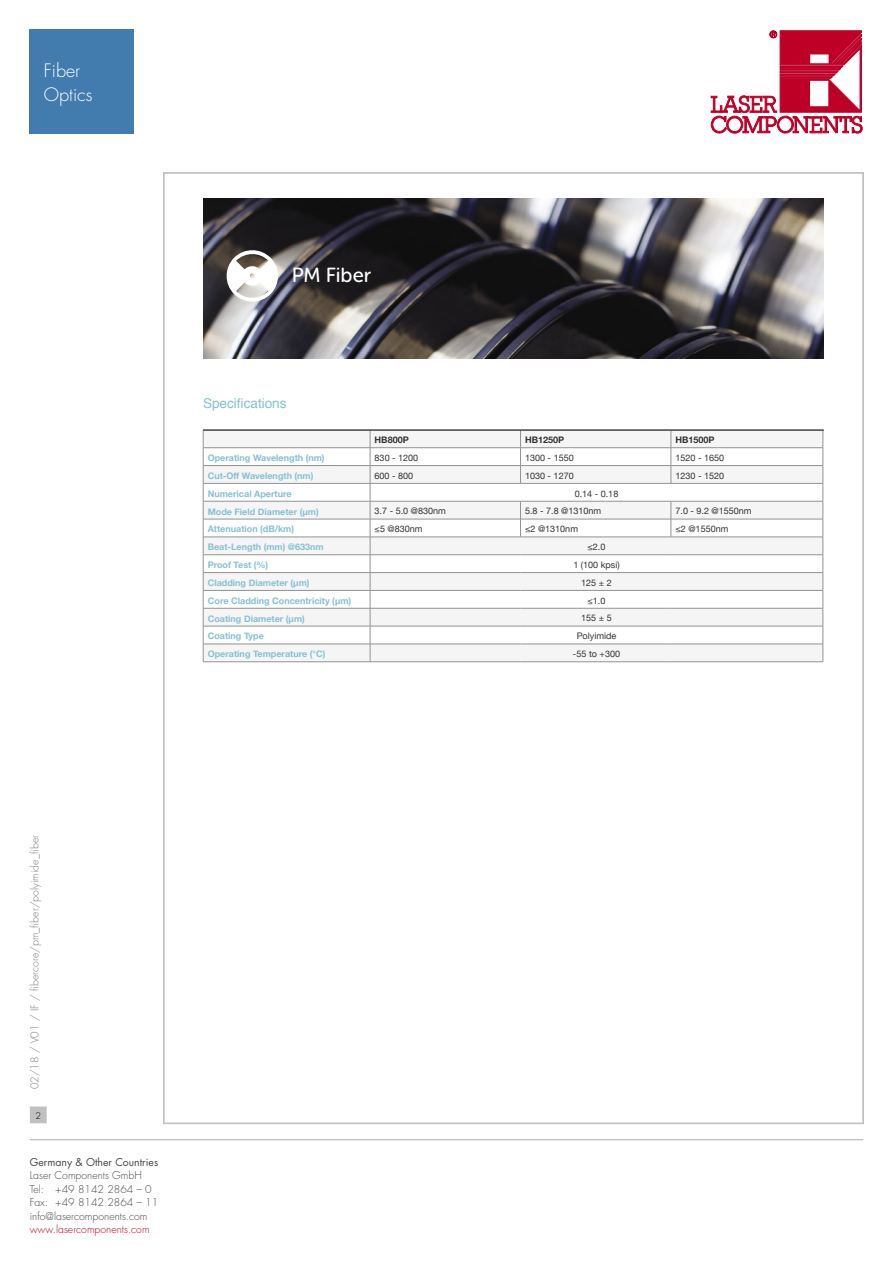
<style>
.page{position:relative;width:893px;height:1263px;background:#fff}
.page>*{position:absolute;margin:0;border:0;box-sizing:border-box;transform-origin:0 0}
.t1{font:20.25px "Museo Sans Rounded 500";letter-spacing:-.005em;color:#fff}
.t2{font:300 18px/24px "Futura Std";color:#fff}
.t3{font:13.5px "Helvetica";color:#87c0d3}
.t4{font:300 10.5px/13.5px "Futura Std";color:#484848}
.t5{font:300 10.5px "Futura Std";color:#7c7c7c}
.t6{font:300 10.5px "Futura Std";color:#be0027}
.t7{font:10.5px "Futura Std";color:#484848}
.t8{font:700 9px "Helvetica Neue";color:#87c0d3}
.t9{font:9px "Helvetica Neue";color:#343231}
.t10{font:700 9px "Helvetica Neue";color:#343231}
.t11{font:300 9px "Futura Std";color:#000}
</style>
<div class="page">
<svg style="left:710px;top:30px;width:153px;height:104px"></svg>
<svg style="left:711px;top:31px;width:151px;height:102px"></svg>
<hr style="left:30px;top:1139px;width:833px;height:1px;background:#c0c0c0">
<div style="left:31px;top:1107px;width:15px;height:16px;background:#c0c0c0"></div>
<div style="left:30px;top:1106px;width:17px;height:17px;border:1px solid #c0c0c0"></div>
<svg style="left:204px;top:431px;width:619px;height:230px;fill:#f5f5f5"></svg>
<hr style="left:203px;top:447px;width:167px;height:1px;background:#939393">
<hr style="left:370px;top:447px;width:150px;height:1px;background:#939393">
<hr style="left:520px;top:447px;width:151px;height:1px;background:#939393">
<hr style="left:671px;top:447px;width:152px;height:1px;background:#939393">
<hr style="left:203px;top:465px;width:167px;height:1px;background:#939393">
<hr style="left:370px;top:465px;width:150px;height:1px;background:#939393">
<hr style="left:520px;top:465px;width:151px;height:1px;background:#939393">
<svg style="left:520px;top:431px;width:1px;height:52px"></svg>
<hr style="left:671px;top:465px;width:152px;height:1px;background:#939393">
<svg style="left:671px;top:431px;width:1px;height:52px"></svg>
<hr style="left:203px;top:483px;width:167px;height:1px;background:#939393">
<hr style="left:370px;top:483px;width:150px;height:1px;background:#939393">
<hr style="left:520px;top:483px;width:151px;height:1px;background:#939393">
<hr style="left:671px;top:483px;width:152px;height:1px;background:#939393">
<hr style="left:203px;top:501px;width:167px;height:1px;background:#939393">
<hr style="left:370px;top:501px;width:150px;height:1px;background:#939393">
<hr style="left:520px;top:501px;width:151px;height:1px;background:#939393">
<hr style="left:671px;top:501px;width:152px;height:1px;background:#939393">
<hr style="left:203px;top:519px;width:167px;height:1px;background:#939393">
<hr style="left:370px;top:519px;width:150px;height:1px;background:#939393">
<hr style="left:520px;top:519px;width:151px;height:1px;background:#939393">
<svg style="left:520px;top:501px;width:1px;height:36px"></svg>
<hr style="left:671px;top:519px;width:152px;height:1px;background:#939393">
<svg style="left:671px;top:501px;width:1px;height:36px"></svg>
<hr style="left:203px;top:537px;width:167px;height:1px;background:#939393">
<hr style="left:370px;top:537px;width:150px;height:1px;background:#939393">
<hr style="left:520px;top:537px;width:151px;height:1px;background:#939393">
<hr style="left:671px;top:537px;width:152px;height:1px;background:#939393">
<hr style="left:203px;top:554px;width:167px;height:1px;background:#939393">
<hr style="left:370px;top:554px;width:150px;height:1px;background:#939393">
<hr style="left:520px;top:554px;width:151px;height:1px;background:#939393">
<hr style="left:671px;top:554px;width:152px;height:1px;background:#939393">
<hr style="left:203px;top:572px;width:167px;height:1px;background:#939393">
<hr style="left:370px;top:572px;width:150px;height:1px;background:#939393">
<hr style="left:520px;top:572px;width:151px;height:1px;background:#939393">
<hr style="left:671px;top:572px;width:152px;height:1px;background:#939393">
<hr style="left:203px;top:590px;width:167px;height:1px;background:#939393">
<hr style="left:370px;top:590px;width:150px;height:1px;background:#939393">
<hr style="left:520px;top:590px;width:151px;height:1px;background:#939393">
<hr style="left:671px;top:590px;width:152px;height:1px;background:#939393">
<hr style="left:203px;top:608px;width:167px;height:1px;background:#939393">
<hr style="left:370px;top:608px;width:150px;height:1px;background:#939393">
<hr style="left:520px;top:608px;width:151px;height:1px;background:#939393">
<hr style="left:671px;top:608px;width:152px;height:1px;background:#939393">
<hr style="left:203px;top:626px;width:167px;height:1px;background:#939393">
<hr style="left:370px;top:626px;width:150px;height:1px;background:#939393">
<hr style="left:520px;top:626px;width:151px;height:1px;background:#939393">
<hr style="left:671px;top:626px;width:152px;height:1px;background:#939393">
<hr style="left:203px;top:644px;width:167px;height:1px;background:#939393">
<svg style="left:203px;top:431px;width:1px;height:230px"></svg>
<hr style="left:370px;top:644px;width:150px;height:1px;background:#939393">
<svg style="left:370px;top:431px;width:1px;height:230px"></svg>
<hr style="left:520px;top:644px;width:151px;height:1px;background:#939393">
<hr style="left:671px;top:644px;width:152px;height:1px;background:#939393">
<svg style="left:823px;top:431px;width:1px;height:231px"></svg>
<hr style="left:203px;top:661px;width:167px;height:1px;background:#939393">
<hr style="left:370px;top:661px;width:150px;height:1px;background:#939393">
<hr style="left:520px;top:661px;width:151px;height:1px;background:#939393">
<hr style="left:671px;top:661px;width:152px;height:1px;background:#939393">
<hr style="left:203px;top:430px;width:621px;height:1px;background:#343231">
<img style="left:203px;top:199px;width:621px;height:160px">
<svg style="left:224px;top:248px;width:57px;height:56px"></svg>
<div style="left:30px;top:30px;width:104px;height:104px;background:#427cae"></div>
<h2 class="t2" style="left:44px;top:59px;width:50px">Fiber<br>Optics</h2>
<h1 class="t1" style="left:292px;top:264px;width:81px">PM Fiber</h1>
<h3 class="t3" style="left:203px;top:393px;width:85px">Specifications</h3>
<p class="t10" style="left:375px;top:433px;width:36px">HB800P</p>
<p class="t10" style="left:525px;top:433px;width:41px">HB1250P</p>
<p class="t10" style="left:675px;top:433px;width:41px">HB1500P</p>
<p class="t8" style="left:208px;top:451px;width:118px">Operating Wavelength (nm)</p>
<p class="t9" style="left:375px;top:451px;width:45px">830 - 1200</p>
<p class="t9" style="left:525px;top:451px;width:50px">1300 - 1550</p>
<p class="t9" style="left:675px;top:451px;width:50px">1520 - 1650</p>
<p class="t8" style="left:208px;top:469px;width:107px">Cut-Off Wavelength (nm)</p>
<p class="t9" style="left:375px;top:469px;width:40px">600 - 800</p>
<p class="t9" style="left:525px;top:469px;width:50px">1030 - 1270</p>
<p class="t9" style="left:675px;top:469px;width:50px">1230 - 1520</p>
<p class="t8" style="left:208px;top:486px;width:85px">Numerical Aperture</p>
<p class="t9" style="left:575px;top:487px;width:45px">0.14 - 0.18</p>
<p class="t8" style="left:208px;top:504px;width:112px">Mode Field Diameter (µm)</p>
<p class="t9" style="left:375px;top:505px;width:73px">3.7 - 5.0 @830nm</p>
<p class="t9" style="left:525px;top:505px;width:78px">5.8 - 7.8 @1310nm</p>
<p class="t9" style="left:675px;top:505px;width:78px">7.0 - 9.2 @1550nm</p>
<p class="t8" style="left:208px;top:522px;width:88px">Attenuation (dB/km)</p>
<p class="t9" style="left:375px;top:522px;width:49px">≤5 @830nm</p>
<p class="t9" style="left:525px;top:522px;width:54px">≤2 @1310nm</p>
<p class="t9" style="left:675px;top:522px;width:54px">≤2 @1550nm</p>
<p class="t8" style="left:208px;top:540px;width:118px">Beat-Length (mm) @633nm</p>
<p class="t9" style="left:587px;top:540px;width:19px">≤2.0</p>
<p class="t8" style="left:208px;top:558px;width:62px">Proof Test (%)</p>
<p class="t9" style="left:573px;top:558px;width:48px">1 (100 kpsi)</p>
<p class="t8" style="left:208px;top:576px;width:103px">Cladding Diameter (µm)</p>
<p class="t9" style="left:581px;top:576px;width:32px">125 ± 2</p>
<p class="t8" style="left:208px;top:593px;width:145px">Core Cladding Concentricity (µm)</p>
<p class="t9" style="left:587px;top:594px;width:19px">≤1.0</p>
<p class="t8" style="left:208px;top:611px;width:99px">Coating Diameter (µm)</p>
<p class="t9" style="left:581px;top:612px;width:32px">155 ± 5</p>
<p class="t8" style="left:208px;top:629px;width:58px">Coating Type</p>
<p class="t9" style="left:577px;top:629px;width:41px">Polyimide</p>
<p class="t8" style="left:208px;top:647px;width:119px">Operating Temperature (°C)</p>
<p class="t9" style="left:573px;top:647px;width:49px">-55 to +300</p>
<p class="t5" style="left:28px;top:1089px;width:256px;rotate:-90deg">02/18 / V01 / IF / fibercore/pm_fiber/polyimide_fiber</p>
<p class="t11" style="left:35px;top:1110px;width:7px">2</p>
<p class="t7" style="left:30px;top:1155px;width:130px">Germany &amp; Other Countries</p>
<p class="t4" style="left:30px;top:1169px;width:130px">Laser Components GmbH<br>Tel: +49 8142 2864 – 0<br>Fax: +49 8142 2864 – 11 info@lasercomponents.com</p>
<p class="t6" style="left:30px;top:1223px;width:121px">www.lasercomponents.com</p>
</div>
